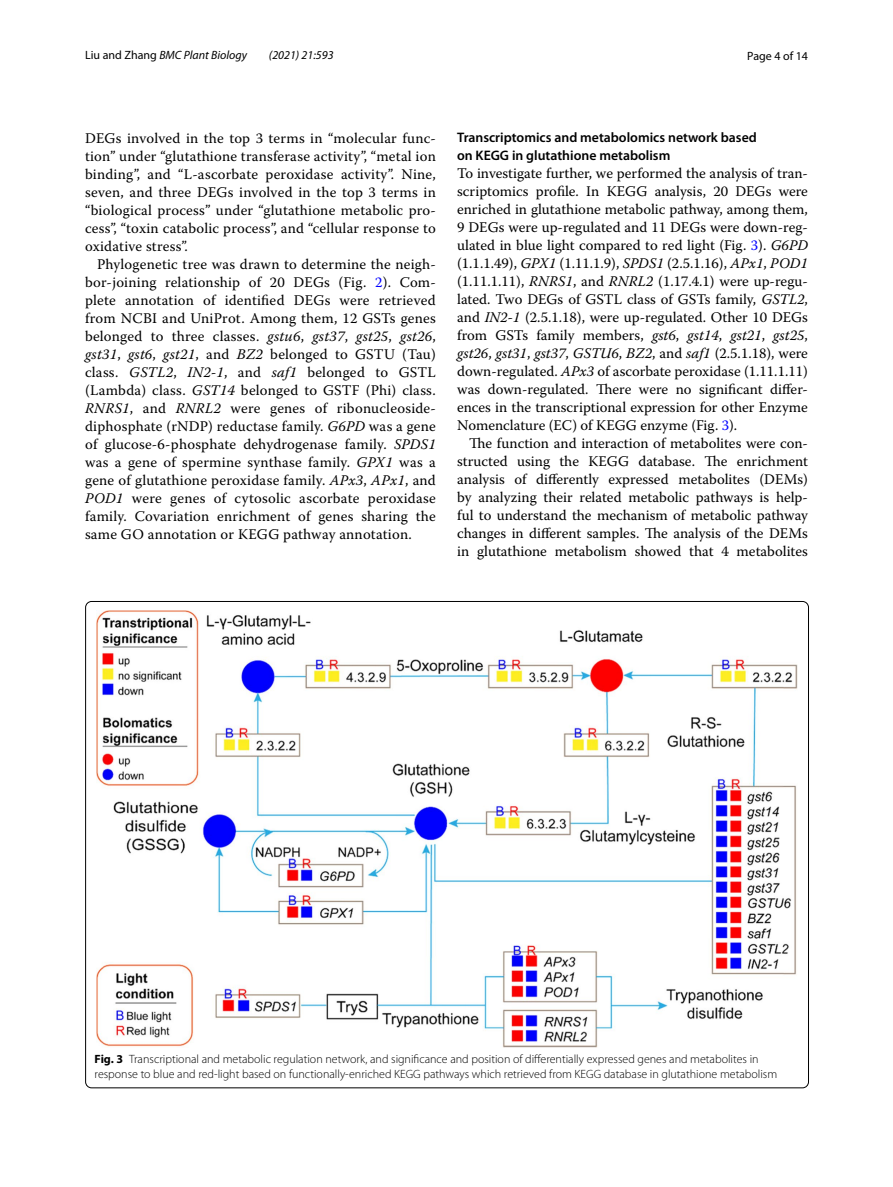
<style>
.page{position:relative;width:893px;height:1187px;background:#fff}
.page>*{position:absolute;margin:0;border:0;box-sizing:border-box;transform-origin:0 0}
.t1{font:14.7px/18px "Warnock Pro";letter-spacing:.005em;color:#000;text-align:justify}
.t2{font:600 13.8px/18px "Myriad Pro";color:#000}
.t3{font:300 12px/15px "Myriad Pro";color:#000}
.t4{font:italic 12px "Myriad Pro";color:#000}
.t5{font:12px "Myriad Pro";color:#000}
.s1{font-style:normal}
.s2{color:#00f}
.s3{font-style:italic}
.s4{font-weight:700}
</style>
<div class="page">
<img style="left:97px;top:610px;width:700px;height:437px">
<p class="t4" style="left:85px;top:48px;width:164px"><span class="s1">Liu and Zhang</span> BMC Plant Biology</p>
<p class="t4" style="left:269px;top:48px;width:66px">(2021) 21:593</p>
<p class="t5" style="left:747px;top:48px;width:62px">Page 4 of 14</p>
<p class="t1" style="left:85px;top:128px;width:352px">DEGs involved in the top 3 terms in “molecular func&shy;tion” under “glutathione transferase activity”, “metal ion binding”, and “L-ascorbate peroxidase activity”. Nine, seven, and three DEGs involved in the top 3 terms in “biological process” under “glutathione metabolic pro&shy;cess”, “toxin catabolic process”, and “cellular response to oxidative stress”.</p>
<p class="t1" style="left:85px;top:254px;width:352px;text-indent:12px">Phylogenetic tree was drawn to determine the neigh&shy;bor-joining relationship of 20 DEGs (Fig. <span class="s2">2</span>). Com&shy;plete annotation of identified DEGs were retrieved from NCBI and UniProt. Among them, 12 GSTs genes belonged to three classes. <span class="s3">gstu6</span>, <span class="s3">gst37</span>, <span class="s3">gst25</span>, <span class="s3">gst26</span>, <span class="s3">gst31</span>, <span class="s3">gst6</span>, <span class="s3">gst21</span>, and <span class="s3">BZ2</span> belonged to GSTU (Tau) class. <span class="s3">GSTL2</span>, <span class="s3">IN2-1</span>, and <span class="s3">saf1</span> belonged to GSTL (Lambda) class. <span class="s3">GST14</span> belonged to GSTF (Phi) class.<br><span class="s3">RNRS1</span>, and <span class="s3">RNRL2</span> were genes of ribonucleoside&shy;diphosphate (rNDP) reductase family. <span class="s3">G6PD</span> was a gene of glucose-6-phosphate dehydrogenase family. <span class="s3">SPDS1 </span>was a gene of spermine synthase family. <span class="s3">GPX1</span> was a gene of glutathione peroxidase family. <span class="s3">APx3</span>, <span class="s3">APx1</span>, and <span class="s3">POD1</span> were genes of cytosolic ascorbate peroxidase family. Covariation enrichment of genes sharing the same GO annotation or KEGG pathway annotation.</p>
<p class="t2" style="left:457px;top:128px;width:301px">Transcriptomics and metabolomics network based on KEGG in glutathione metabolism</p>
<p class="t1" style="left:457px;top:164px;width:352px">To investigate further, we performed the analysis of tran&shy;scriptomics profile. In KEGG analysis, 20 DEGs were enriched in glutathione metabolic pathway, among them, 9 DEGs were up-regulated and 11 DEGs were down-reg&shy;ulated in blue light compared to red light (Fig. <span class="s2">3</span>). <span class="s3">G6PD </span>(1.1.1.49), <span class="s3">GPX1</span> (1.11.1.9), <span class="s3">SPDS1</span> (2.5.1.16), <span class="s3">APx1</span>, <span class="s3">POD1 </span>(1.11.1.11), <span class="s3">RNRS1</span>, and <span class="s3">RNRL2</span> (1.17.4.1) were up-regu&shy;lated. Two DEGs of GSTL class of GSTs family, <span class="s3">GSTL2</span>, and <span class="s3">IN2-1</span> (2.5.1.18), were up-regulated. Other 10 DEGs from GSTs family members, <span class="s3">gst6</span>, <span class="s3">gst14</span>, <span class="s3">gst21</span>, <span class="s3">gst25</span>, <span class="s3">gst26</span>, <span class="s3">gst31</span>, <span class="s3">gst37</span>, <span class="s3">GSTU6</span>, <span class="s3">BZ2</span>, and <span class="s3">saf1</span> (2.5.1.18), were down-regulated. <span class="s3">APx3</span> of ascorbate peroxidase (1.11.1.11) was down-regulated. There were no significant differ&shy;ences in the transcriptional expression for other Enzyme Nomenclature (EC) of KEGG enzyme (Fig. <span class="s2">3</span>).</p>
<p class="t1" style="left:457px;top:434px;width:352px;text-indent:12px">The function and interaction of metabolites were con&shy;structed using the KEGG database. The enrichment analysis of differently expressed metabolites (DEMs) by analyzing their related metabolic pathways is help&shy;ful to understand the mechanism of metabolic pathway changes in different samples. The analysis of the DEMs in glutathione metabolism showed that 4 metabolites</p>
<p class="t3" style="left:95px;top:1051px;width:684px"><span class="s4">Fig. 3</span> Transcriptional and metabolic regulation network, and significance and position of differentially expressed genes and metabolites in response to blue and red-light based on functionally-enriched KEGG pathways which retrieved from KEGG database in glutathione metabolism</p>
</div>
